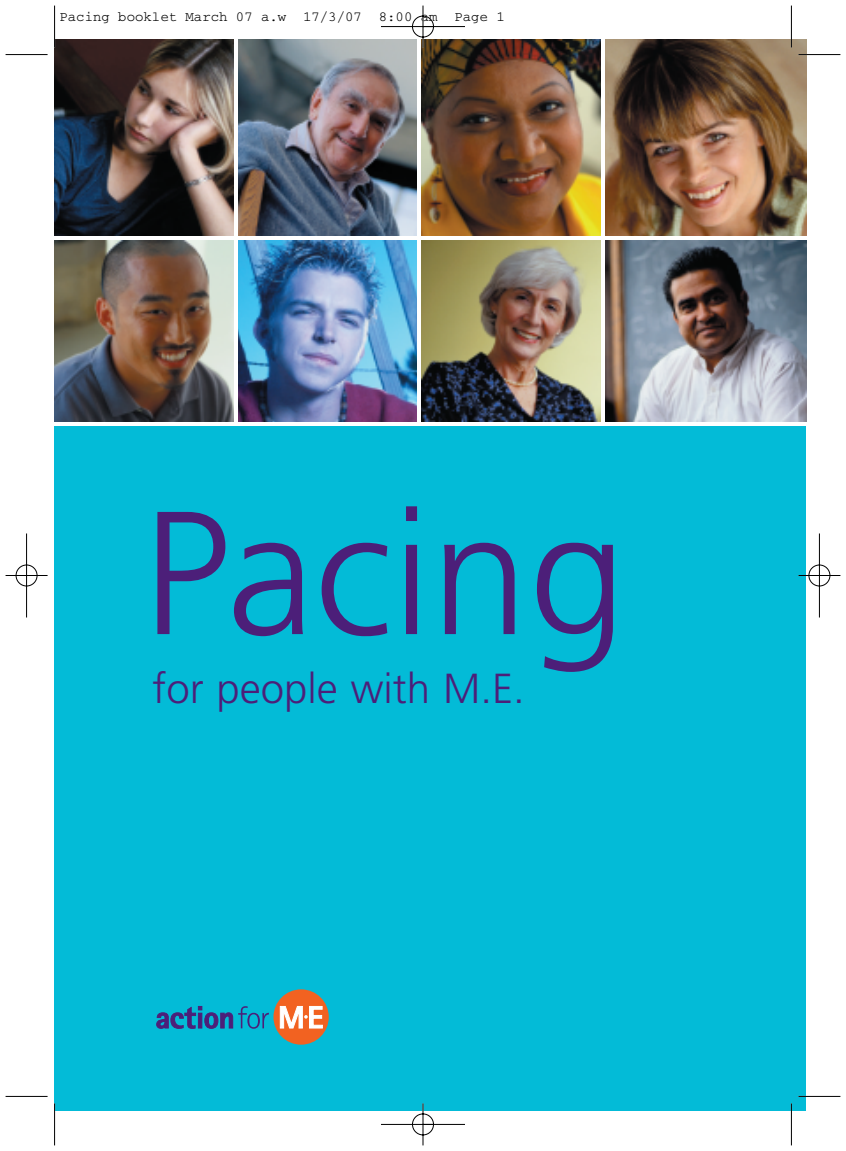
<style>
.page{position:relative;width:846px;height:1151px;background:#fff}
.page>*{position:absolute;margin:0;border:0;box-sizing:border-box;transform-origin:0 0}
.t1{font:300 175px "Frutiger";color:#4c1f79}
.t2{font:300 42px "Frutiger";color:#4c1f79}
.t3{font:14px "Courier";color:#000}
</style>
<div class="page">
<img style="left:5px;top:5px;width:836px;height:1141px">
<p class="t3" style="left:60px;top:12px;width:447px">Pacing booklet March 07 a.w 17/3/07 8:00 am Page 1</p>
<h1 class="t1" style="left:142px;top:503px;width:485px">Pacing</h1>
<h2 class="t2" style="left:152px;top:671px;width:374px">for people with M.E.</h2>
</div>
